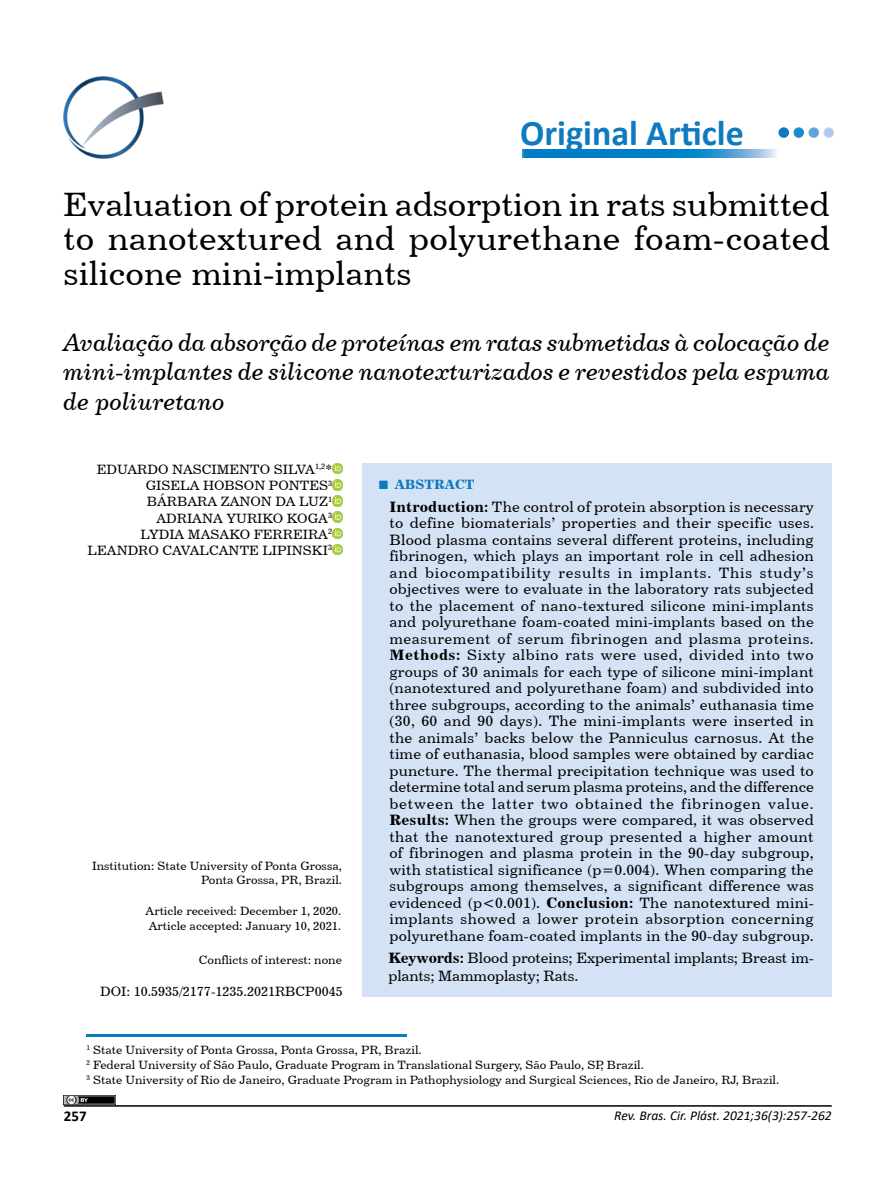
<style>
.page{position:relative;width:893px;height:1191px;background:#fff}
.page>*{position:absolute;margin:0;border:0;box-sizing:border-box;transform-origin:0 0}
.t1{font:700 36px "Calibri";color:#0e7abf}
.t2{font:33.75px/34.5px "Century 731 BT Roman A";letter-spacing:.005em;color:#000;text-align:justify}
.t3{font:24.75px/29.7px "Century 731 BT Italic A";color:#000;text-align:justify}
.t4{font:15px/16.5px "Century 731 BT Roman A";letter-spacing:-.01em;color:#000;text-align:justify}
.t5{font:700 15px "Calibri";color:#000}
.t6{font:13.5px/16.2px "Century 731 BT Roman A";color:#000;text-align:right}
.t7{font:italic 13.5px "Calibri";color:#000}
.t8{font:13.5px "Century 731 BT Bold A";color:#0e7abf}
.t9{font:12px/14.4px "Century 731 BT Roman A";color:#000}
.s1{font-family:"Times New Roman";font-weight:700;font-size:18px}
.s2{font-family:"Century 731 BT Bold A"}
</style>
<div class="page">
<hr style="left:64px;top:1105px;width:768px;height:1px;background:#000">
<svg style="left:332px;top:463px;width:11px;height:27px"></svg>
<svg style="left:332px;top:496px;width:11px;height:10px"></svg>
<svg style="left:332px;top:512px;width:11px;height:10px"></svg>
<svg style="left:332px;top:528px;width:11px;height:27px"></svg>
<img style="left:63px;top:77px;width:101px;height:82px">
<img style="left:64px;top:1095px;width:51px;height:9px">
<hr style="left:86px;top:1034px;width:321px;height:3px;background:#0e7abf">
<img style="left:523px;top:150px;width:254px;height:7px">
<div style="left:779px;top:128px;width:9px;height:9px;background:#0e7abf;border-radius:50%"></div>
<div style="left:778px;top:127px;width:11px;height:11px;border:2px solid #0e7abf;border-radius:50%"></div>
<div style="left:794px;top:128px;width:9px;height:9px;background:#168ece;border-radius:50%"></div>
<div style="left:793px;top:127px;width:11px;height:11px;border:2px solid #228ccb;border-radius:50%"></div>
<div style="left:809px;top:128px;width:9px;height:9px;background:#60a3d8;border-radius:50%"></div>
<div style="left:808px;top:127px;width:11px;height:11px;border:2px solid #6ca6db;border-radius:50%"></div>
<div style="left:824px;top:128px;width:9px;height:9px;background:#adc8ea;border-radius:50%"></div>
<div style="left:823px;top:127px;width:11px;height:11px;border:2px solid #bcd0ed;border-radius:50%"></div>
<div style="left:362px;top:463px;width:470px;height:534px;background:#d3e2f4"></div>
<h1 class="t1" style="left:520px;top:108px;width:225px">Original Article</h1>
<h2 class="t2" style="left:63px;top:186px;width:768px">Evaluation of protein adsorption in rats submitted to nanotextured and polyurethane foam-coated silicone mini-implants</h2>
<h3 class="t3" style="left:63px;top:327px;width:768px">Avaliação da absorção de proteínas em ratas submetidas à colocação de mini-implantes de silicone nanotexturizados e revestidos pela espuma de poliuretano</h3>
<p class="t6" style="left:88px;top:461px;width:246px">EDUARDO NASCIMENTO SILVA<sup>1,2</sup>*<br>GISELA HOBSON PONTES<sup>3<br></sup>BÁRBARA ZANON DA LUZ<sup>1<br></sup>ADRIANA YURIKO KOGA<sup>3<br></sup>LYDIA MASAKO FERREIRA<sup>2<br></sup>LEANDRO CAVALCANTE LIPINSKI<sup>3</sup></p>
<p class="t9" style="left:92px;top:858px;width:251px;text-align:right">Institution: State University of Ponta Grossa,<br>Ponta Grossa, PR, Brazil.</p>
<p class="t9" style="left:146px;top:903px;width:197px">Article received: December 1, 2020.<br>Article accepted: January 10, 2021.</p>
<p class="t9" style="left:199px;top:952px;width:145px">Conflicts of interest: none</p>
<p class="t6" style="left:100px;top:982px;width:244px">DOI: 10.5935/2177-1235.2021RBCP0045</p>
<p class="t8" style="left:378px;top:476px;width:98px"><span class="s1">■</span> ABSTRACT</p>
<p class="t4" style="left:389px;top:498px;width:426px"><span class="s2">Introduction:</span> The control of protein absorption is necessary to define biomaterials’ properties and their specific uses.<br>Blood plasma contains several different proteins, including fibrinogen, which plays an important role in cell adhesion and biocompatibility results in implants. This study’s objectives were to evaluate in the laboratory rats subjected to the placement of nano-textured silicone mini-implants and polyurethane foam-coated mini-implants based on the measurement of serum fibrinogen and plasma proteins.<br><span class="s2">Methods:</span> Sixty albino rats were used, divided into two groups of 30 animals for each type of silicone mini-implant (nanotextured and polyurethane foam) and subdivided into three subgroups, according to the animals’ euthanasia time (30, 60 and 90 days). The mini-implants were inserted in the animals’ backs below the Panniculus carnosus. At the time of euthanasia, blood samples were obtained by cardiac puncture. The thermal precipitation technique was used to determine total and serum plasma proteins, and the difference between the latter two obtained the fibrinogen value.<br><span class="s2">Results:</span> When the groups were compared, it was observed that the nanotextured group presented a higher amount of fibrinogen and plasma protein in the 90-day subgroup, with statistical significance (p=0.004). When comparing the subgroups among themselves, a significant difference was evidenced (p&lt;0.001). <span class="s2">Conclusion:</span> The nanotextured mini&shy;implants showed a lower protein absorption concerning polyurethane foam-coated implants in the 90-day subgroup.</p>
<p class="t4" style="left:388px;top:948px;width:427px;line-height:18px"><span class="s2">Keywords:</span> Blood proteins; Experimental implants; Breast im&shy;plants; Mammoplasty; Rats.</p>
<p class="t9" style="left:86px;top:1042px;width:694px;line-height:15px"><sup>1</sup> State University of Ponta Grossa, Ponta Grossa, PR, Brazil.<br><sup>2</sup> Federal University of São Paulo, Graduate Program in Translational Surgery, São Paulo, SP, Brazil.<br><sup>3</sup> State University of Rio de Janeiro, Graduate Program in Pathophysiology and Surgical Sciences, Rio de Janeiro, RJ, Brazil.</p>
<p class="t5" style="left:64px;top:1105px;width:24px">257</p>
<p class="t7" style="left:614px;top:1106px;width:219px">Rev. Bras. Cir. Plást. 2021;36(3):257-262</p>
</div>
